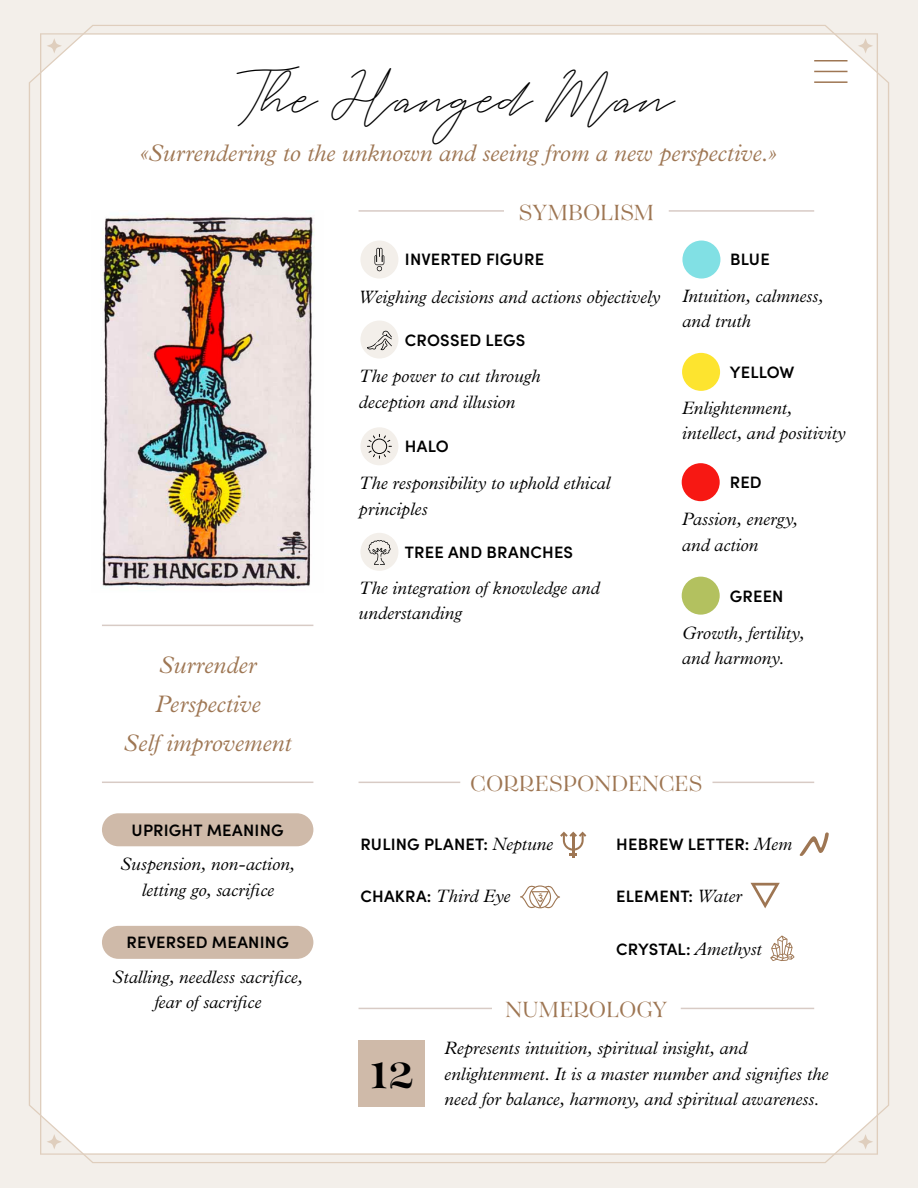
<style>
.page{position:relative;width:918px;height:1188px;background:#fff}
.page>*{position:absolute;margin:0;border:0;box-sizing:border-box;transform-origin:0 0}
.t1{font:700 45px "Tenez";color:#000}
.t2{font:42px "White Angelica";letter-spacing:.03em;color:#000}
.t3{font:italic 300 24px/39px "Plantin MT Pro";color:#9e7653;text-align:center}
.t4{font:24px "Tenez";color:#9e7653}
.t5{font:italic 300 18px/25.5px "Plantin MT Pro";color:#000}
.t6{font:600 16.5px "Sofia Pro";letter-spacing:.01em;color:#000}
.s1{font-family:"Plantin MT Pro";font-weight:300;font-style:italic;font-size:18px}
.s2{font-family:"Sofia Pro";font-weight:600;font-style:normal;font-size:16.5px}
</style>
<div class="page">
<div style="left:0;top:1px;width:918px;height:1187px;background:#f3efea"></div>
<div style="left:29px;top:25px;width:860px;height:1138px;background:#fff"></div>
<svg style="left:858px;top:38px;width:15px;height:16px"></svg>
<svg style="left:858px;top:1134px;width:15px;height:15px"></svg>
<svg style="left:47px;top:38px;width:15px;height:16px"></svg>
<svg style="left:47px;top:1134px;width:15px;height:15px"></svg>
<div style="left:359px;top:1040px;width:66px;height:67px;background:#cfbaa9"></div>
<hr style="left:814px;top:60px;width:34px;height:2px;background:#9e7653">
<hr style="left:814px;top:71px;width:34px;height:1px;background:#9e7653">
<hr style="left:814px;top:81px;width:34px;height:2px;background:#9e7653">
<img style="left:92px;top:210px;width:232px;height:383px">
<hr style="left:359px;top:210px;width:145px;height:2px;background:#d8cbc5">
<hr style="left:102px;top:625px;width:211px;height:1px;background:#d8cbc5">
<hr style="left:102px;top:782px;width:211px;height:1px;background:#d8cbc5">
<hr style="left:669px;top:210px;width:145px;height:2px;background:#d8cbc5">
<hr style="left:712px;top:782px;width:102px;height:1px;background:#d8cbc5">
<hr style="left:359px;top:782px;width:101px;height:1px;background:#d8cbc5">
<hr style="left:359px;top:1008px;width:133px;height:1px;background:#d8cbc5">
<hr style="left:681px;top:1008px;width:133px;height:1px;background:#d8cbc5">
<div style="left:682px;top:463px;width:38px;height:38px;background:#f71813;border-radius:50%"></div>
<div style="left:682px;top:577px;width:38px;height:38px;background:#b3c15f;border-radius:50%"></div>
<div style="left:682px;top:353px;width:38px;height:38px;background:#fde42f;border-radius:50%"></div>
<div style="left:682px;top:241px;width:38px;height:38px;background:#81e0e4;border-radius:50%"></div>
<div style="left:102px;top:813px;width:211px;height:33px;background:#cfbaa9;border-radius:16px"></div>
<div style="left:102px;top:926px;width:211px;height:33px;background:#cfbaa9;border-radius:16px"></div>
<div style="left:360px;top:241px;width:38px;height:38px;background:#f3efea;border-radius:50%"></div>
<svg style="left:375px;top:248px;width:9px;height:23px"></svg>
<div style="left:360px;top:321px;width:38px;height:38px;background:#f3efea;border-radius:50%"></div>
<svg style="left:360px;top:533px;width:38px;height:38px"></svg>
<div style="left:360px;top:427px;width:38px;height:38px;background:#f3efea;border-radius:50%"></div>
<svg style="left:367px;top:434px;width:25px;height:25px"></svg>
<svg style="left:367px;top:331px;width:25px;height:19px"></svg>
<svg style="left:770px;top:936px;width:25px;height:25px"></svg>
<hr style="left:572px;top:834px;width:2px;height:24px;background:#9e7653">
<svg style="left:560px;top:832px;width:26px;height:23px"></svg>
<svg style="left:520px;top:885px;width:40px;height:24px"></svg>
<svg style="left:751px;top:883px;width:29px;height:25px"></svg>
<svg style="left:800px;top:832px;width:29px;height:24px"></svg>
<h2 class="t2" style="left:245px;top:66px;width:430px">Thë Håñgëd Måñ</h2>
<h3 class="t3" style="left:139px;top:134px;width:639px">«Surrendering to the unknown and seeing from a new perspective.»</h3>
<h3 class="t3" style="left:124px;top:646px;width:169px">Surrender<br>Perspective<br>Self improvement</h3>
<p class="t6" style="left:132px;top:817px;width:154px">UPRIGHT MEANING</p>
<p class="t5" style="left:120px;top:852px;width:176px;text-align:center">Suspension, non-action, letting go, sacrifice</p>
<p class="t6" style="left:126px;top:930px;width:164px">REVERSED MEANING</p>
<p class="t5" style="left:113px;top:965px;width:192px;text-align:center">Stalling, needless sacrifice, fear of sacrifice</p>
<h3 class="t4" style="left:519px;top:196px;width:137px">SYMBOLISM</h3>
<p class="t6" style="left:405px;top:247px;width:141px">INVERTED FIGURE</p>
<p class="t5" style="left:359px;top:284px;width:303px">Weighing decisions and actions objectively</p>
<p class="t6" style="left:405px;top:328px;width:122px">CROSSED LEGS</p>
<p class="t5" style="left:359px;top:364px;width:183px">The power to cut through deception and illusion</p>
<p class="t6" style="left:405px;top:434px;width:45px">HALO</p>
<p class="t5" style="left:359px;top:471px;width:253px">The responsibility to uphold ethical principles</p>
<p class="t6" style="left:405px;top:540px;width:170px">TREE AND BRANCHES</p>
<p class="t5" style="left:359px;top:575px;width:243px">The integration of knowledge and understanding</p>
<p class="t6" style="left:730px;top:247px;width:41px">BLUE</p>
<p class="t5" style="left:682px;top:283px;width:143px">Intuition, calmness, and truth</p>
<p class="t6" style="left:730px;top:360px;width:66px">YELLOW</p>
<p class="t5" style="left:682px;top:396px;width:165px">Enlightenment, intellect, and positivity</p>
<p class="t6" style="left:730px;top:470px;width:34px">RED</p>
<p class="t5" style="left:682px;top:507px;width:118px">Passion, energy, and action</p>
<p class="t6" style="left:730px;top:583px;width:55px">GREEN</p>
<p class="t5" style="left:682px;top:620px;width:124px">Growth, fertility, and harmony.</p>
<h3 class="t4" style="left:470px;top:767px;width:234px">CORRESPONDENCES</h3>
<p class="t6" style="left:361px;top:832px;width:194px">RULING PLANET: <span class="s1">Neptune</span></p>
<p class="t5" style="left:361px;top:883px;width:151px"><span class="s2">CHAKRA:</span> Third Eye</p>
<p class="t6" style="left:616px;top:832px;width:177px">HEBREW LETTER: <span class="s1">Mem</span></p>
<p class="t6" style="left:616px;top:883px;width:127px">ELEMENT: <span class="s1">Water</span></p>
<p class="t6" style="left:616px;top:936px;width:147px">CRYSTAL: <span class="s1">Amethyst</span></p>
<h1 class="t1" style="left:370px;top:1042px;width:45px">12</h1>
<h3 class="t4" style="left:505px;top:993px;width:163px">NUMEROLOGY</h3>
<p class="t5" style="left:444px;top:1036px;width:385px">Represents intuition, spiritual insight, and enlightenment. It is a master number and signifies the need for balance, harmony, and spiritual awareness.</p>
</div>
